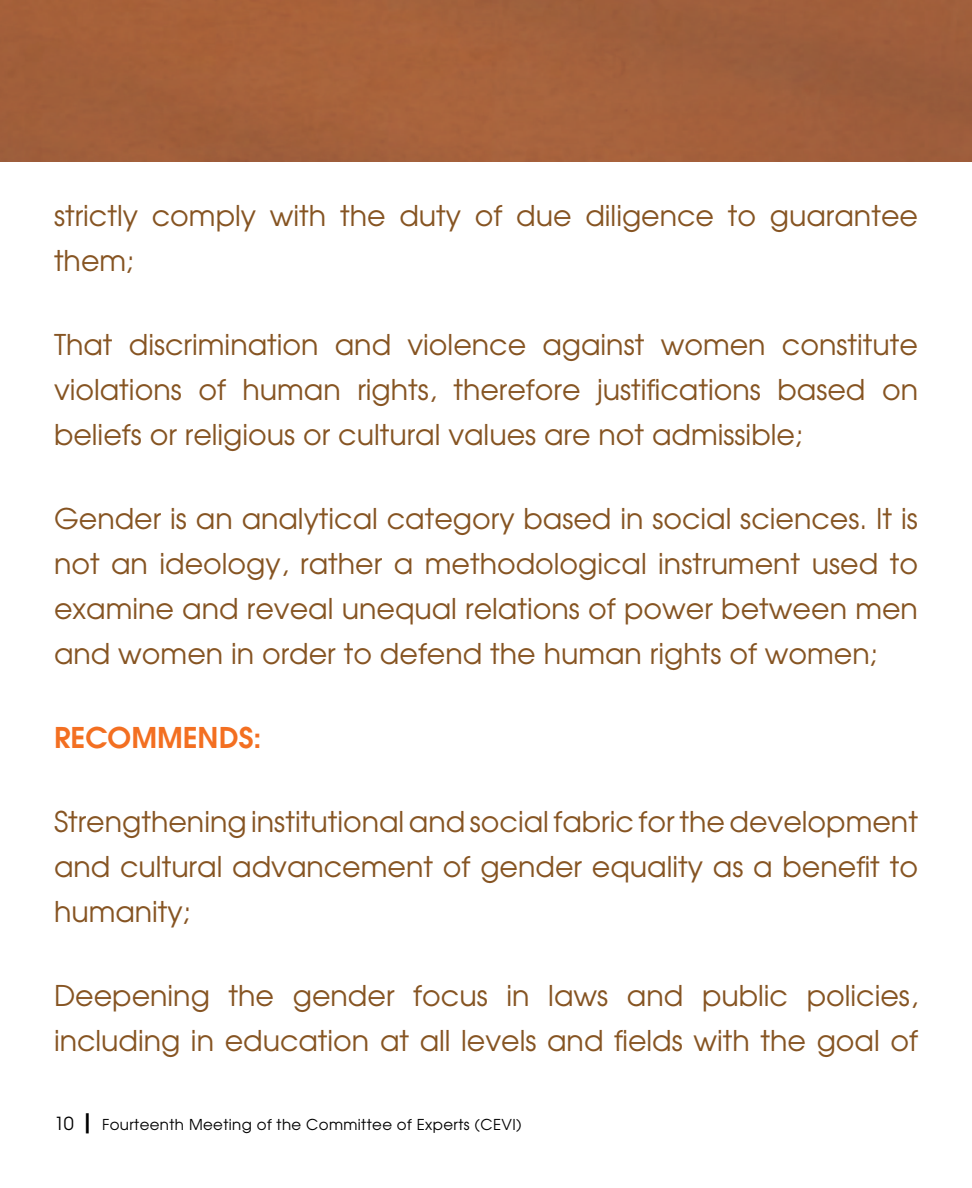
<style>
.page{position:relative;width:972px;height:1188px;background:#fff}
.page>*{position:absolute;margin:0;border:0;box-sizing:border-box;transform-origin:0 0}
.t1{font:28.5px/45px "Avant Garde";color:#865422;text-align:justify}
.t2{font:600 28.5px "Avant Garde";color:#f36f21}
.t3{font:15px "Avant Garde";letter-spacing:.025em;color:#000}
.s1{font-size:18px}
.s2{font-weight:500;font-size:24px}
</style>
<div class="page">
<img style="left:0;top:0;width:972px;height:162px">
<p class="t1" style="left:54px;top:193px;width:866px">strictly comply with the duty of due diligence to guarantee them;</p>
<p class="t1" style="left:54px;top:322px;width:866px">That discrimination and violence against women constitute violations of human rights, therefore justifications based on beliefs or religious or cultural values are not admissible;</p>
<p class="t1" style="left:54px;top:496px;width:866px">Gender is an analytical category based in social sciences. It is not an ideology, rather a methodological instrument used to examine and reveal unequal relations of power between men and women in order to defend the human rights of women;</p>
<p class="t2" style="left:54px;top:719px;width:209px">RECOMMENDS:</p>
<p class="t1" style="left:54px;top:799px;width:866px">Strengthening institutional and social fabric for the development and cultural advancement of gender equality as a benefit to humanity;</p>
<p class="t1" style="left:54px;top:973px;width:866px">Deepening the gender focus in laws and public policies, including in education at all levels and fields with the goal of</p>
<p class="t3" style="left:54px;top:1115px;width:469px"><span class="s1">10</span> <span class="s2">|</span> Fourteenth Meeting of the Committee of Experts (CEVI)</p>
</div>
